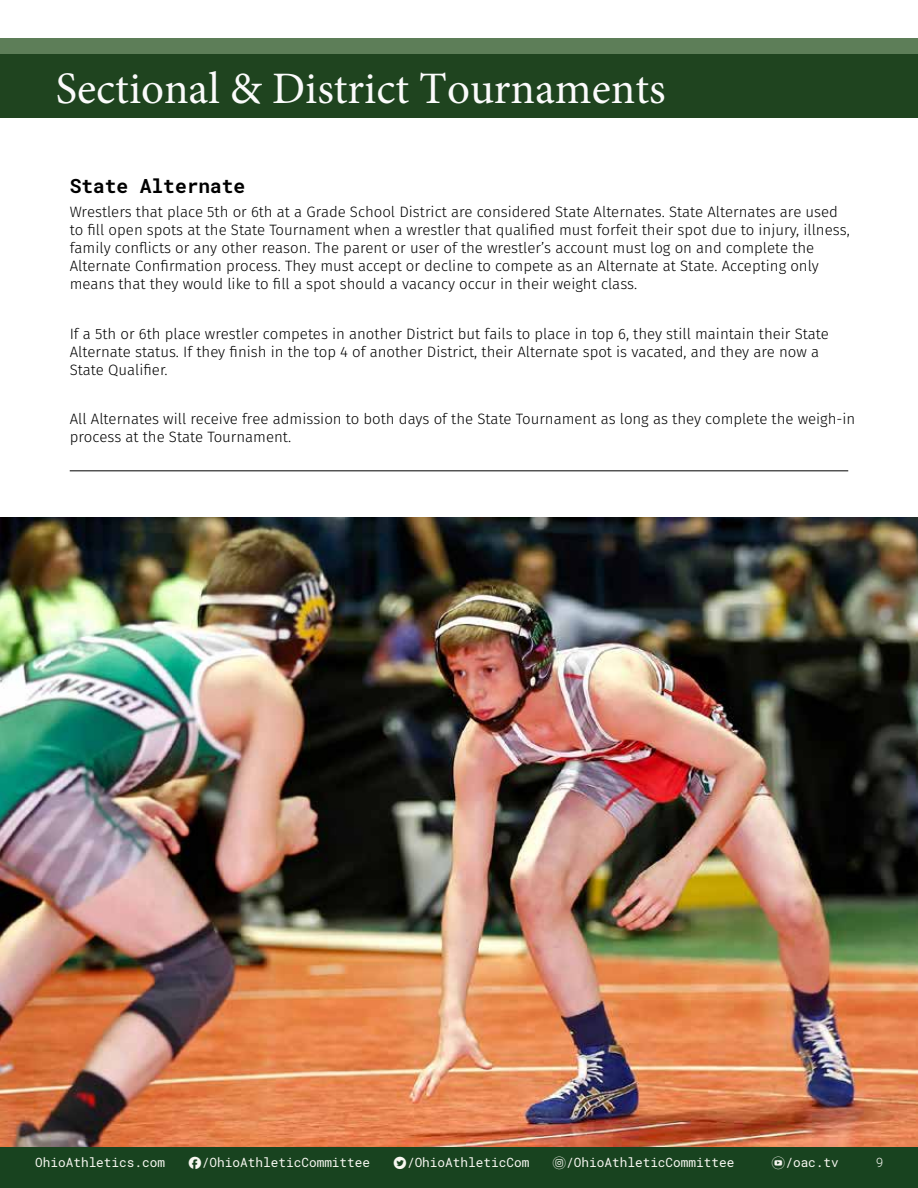
<style>
.page{position:relative;width:918px;height:1188px;background:#fff}
.page>*{position:absolute;margin:0;border:0;box-sizing:border-box;transform-origin:0 0}
.t1{font:45px "Minion Pro";color:#fbfbfb}
.t2{font:700 19.5px "Roboto Mono";color:#000}
.t3{font:300 15px/18px "Fira Sans";color:#000}
.t4{font:12.75px "Roboto Mono";color:#f8f8f2}
.t5{font:300 12.75px "Roboto Mono";color:#f8f8f2}
.s1{font-family:"typeecon"}
</style>
<div class="page">
<div style="left:0;top:39px;width:918px;height:78px;background:#1f441f"></div>
<div style="left:0;top:39px;width:918px;height:15px;background:#5d7e58"></div>
<img style="left:0;top:518px;width:918px;height:630px">
<hr style="left:70px;top:470px;width:778px;height:1px;background:#000">
<div style="left:0;top:1148px;width:918px;height:40px;background:#18431f"></div>
<h1 class="t1" style="left:56px;top:59px;width:612px">Sectional &amp; District Tournaments</h1>
<h2 class="t2" style="left:70px;top:172px;width:177px">State Alternate</h2>
<p class="t3" style="left:70px;top:204px;width:782px">Wrestlers that place 5th or 6th at a Grade School District are considered State Alternates. State Alternates are used to fill open spots at the State Tournament when a wrestler that qualified must forfeit their spot due to injury, illness, family conflicts or any other reason. The parent or user of the wrestler’s account must log on and complete the Alternate Confirmation process. They must accept or decline to compete as an Alternate at State. Accepting only means that they would like to fill a spot should a vacancy occur in their weight class.</p>
<p class="t3" style="left:70px;top:326px;width:761px">If a 5th or 6th place wrestler competes in another District but fails to place in top 6, they still maintain their State<br>Alternate status. If they finish in the top 4 of another District, their Alternate spot is vacated, and they are now a<br>State Qualifier.</p>
<p class="t3" style="left:70px;top:411px;width:787px">All Alternates will receive free admission to both days of the State Tournament as long as they complete the weigh-in process at the State Tournament.</p>
<p class="t4" style="left:35px;top:1153px;width:132px">OhioAthletics.com</p>
<p class="t4" style="left:188px;top:1153px;width:184px"><span class="s1">F</span>/OhioAthleticCommittee</p>
<p class="t4" style="left:393px;top:1153px;width:138px"><span class="s1">T</span>/OhioAthleticCom</p>
<p class="t4" style="left:552px;top:1153px;width:184px"><span class="s1">i</span>/OhioAthleticCommittee</p>
<p class="t4" style="left:772px;top:1153px;width:69px"><span class="s1">y</span>/oac.tv</p>
<p class="t5" style="left:876px;top:1153px;width:9px">9</p>
</div>
